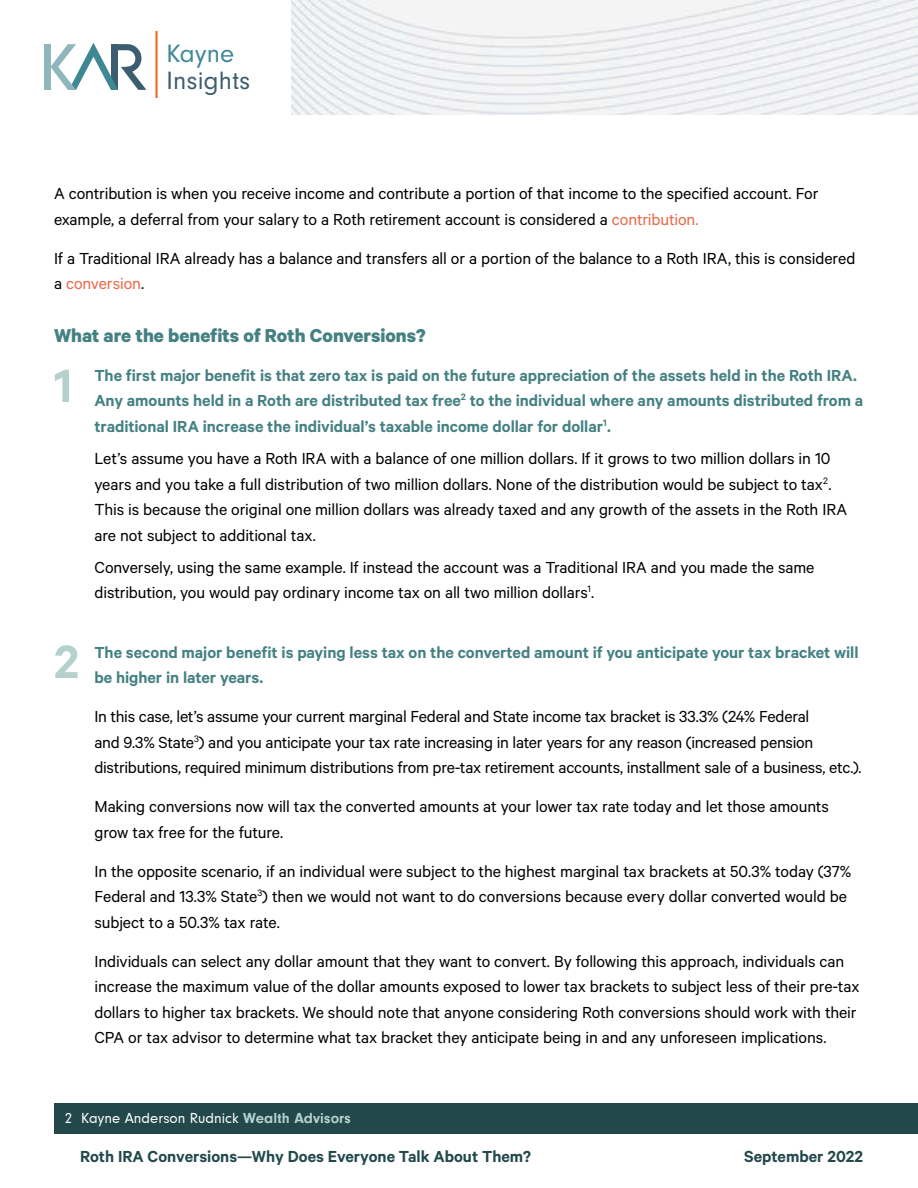
<style>
.page{position:relative;width:918px;height:1188px;background:#fff}
.page>*{position:absolute;margin:0;border:0;box-sizing:border-box;transform-origin:0 0}
.t1{font:600 52.5px "Calibre";color:#b4d1ce}
.t2{font:26.1px "Neuzeit Gro";letter-spacing:.01em;color:#3b5d6f}
.t3{font:26.1px "Neuzeit Gro";letter-spacing:.005em;color:#3e8894}
.t4{font:700 21px "Calibre";color:#458182}
.t5{font:18px/25.5px "Calibre";letter-spacing:-.01em;color:#000}
.t6{font:600 18px/25.5px "Calibre";letter-spacing:-.005em;color:#458182}
.t7{font:600 18px "Calibre";color:#22484b}
.t8{font:15px "Neuzeit Gro";color:#fff}
.s1{color:#ea6847}
.s2{font-weight:700;color:#b4d1ce}
</style>
<div class="page">
<div style="left:44px;top:44px;width:6px;height:46px;background:#8fb6bb"></div>
<svg style="left:50px;top:43px;width:96px;height:47px"></svg>
<hr style="left:155px;top:32px;width:3px;height:66px;background:#f26522">
<div style="left:54px;top:1103px;width:864px;height:31px;background:#22484b"></div>
<img style="left:292px;top:0;width:626px;height:114px">
<h2 class="t3" style="left:167px;top:40px;width:69px">Kayne</h2>
<h2 class="t2" style="left:167px;top:66px;width:85px">Insights</h2>
<p class="t5" style="left:54px;top:180px;width:766px">A contribution is when you receive income and contribute a portion of that income to the specified account. For example, a deferral from your salary to a Roth retirement account is considered a <span class="s1">contribution.</span></p>
<p class="t5" style="left:54px;top:245px;width:803px">If a Traditional IRA already has a balance and transfers all or a portion of the balance to a Roth IRA, this is considered a <span class="s1">conversion</span>.</p>
<p class="t4" style="left:54px;top:322px;width:373px">What are the benefits of Roth Conversions?</p>
<p class="t6" style="left:94px;top:362px;width:770px">The first major benefit is that zero tax is paid on the future appreciation of the assets held in the Roth IRA.<br>Any amounts held in a Roth are distributed tax free<sup>2</sup> to the individual where any amounts distributed from a traditional IRA increase the individual’s taxable income dollar for dollar<sup>1</sup>.</p>
<p class="t5" style="left:95px;top:445px;width:754px">Let’s assume you have a Roth IRA with a balance of one million dollars. If it grows to two million dollars in 10 years and you take a full distribution of two million dollars. None of the distribution would be subject to tax<sup>2</sup>.<br>This is because the original one million dollars was already taxed and any growth of the assets in the Roth IRA are not subject to additional tax.</p>
<p class="t5" style="left:95px;top:554px;width:722px">Conversely, using the same example. If instead the account was a Traditional IRA and you made the same distribution, you would pay ordinary income tax on all two million dollars<sup>1</sup>.</p>
<h1 class="t1" style="left:54px;top:354px;width:20px">1</h1>
<h1 class="t1" style="left:54px;top:630px;width:27px">2</h1>
<p class="t6" style="left:95px;top:639px;width:766px">The second major benefit is paying less tax on the converted amount if you anticipate your tax bracket will be higher in later years.</p>
<p class="t5" style="left:95px;top:703px;width:769px">In this case, let’s assume your current marginal Federal and State income tax bracket is 33.3% (24% Federal<br>and 9.3% State<sup>3</sup>) and you anticipate your tax rate increasing in later years for any reason (increased pension distributions, required minimum distributions from pre-tax retirement accounts, installment sale of a business, etc.).</p>
<p class="t5" style="left:95px;top:793px;width:736px">Making conversions now will tax the converted amounts at your lower tax rate today and let those amounts grow tax free for the future.</p>
<p class="t5" style="left:95px;top:858px;width:758px">In the opposite scenario, if an individual were subject to the highest marginal tax brackets at 50.3% today (37%<br>Federal and 13.3% State<sup>3</sup>) then we would not want to do conversions because every dollar converted would be subject to a 50.3% tax rate.</p>
<p class="t5" style="left:95px;top:948px;width:767px">Individuals can select any dollar amount that they want to convert. By following this approach, individuals can increase the maximum value of the dollar amounts exposed to lower tax brackets to subject less of their pre-tax dollars to higher tax brackets. We should note that anyone considering Roth conversions should work with their CPA or tax advisor to determine what tax bracket they anticipate being in and any unforeseen implications.</p>
<p class="t8" style="left:65px;top:1110px;width:288px">2 Kayne Anderson Rudnick <span class="s2">Wealth Advisors</span></p>
<p class="t7" style="left:80px;top:1145px;width:452px">Roth IRA Conversions—Why Does Everyone Talk About Them?</p>
<p class="t7" style="left:744px;top:1145px;width:120px">September 2022</p>
</div>
